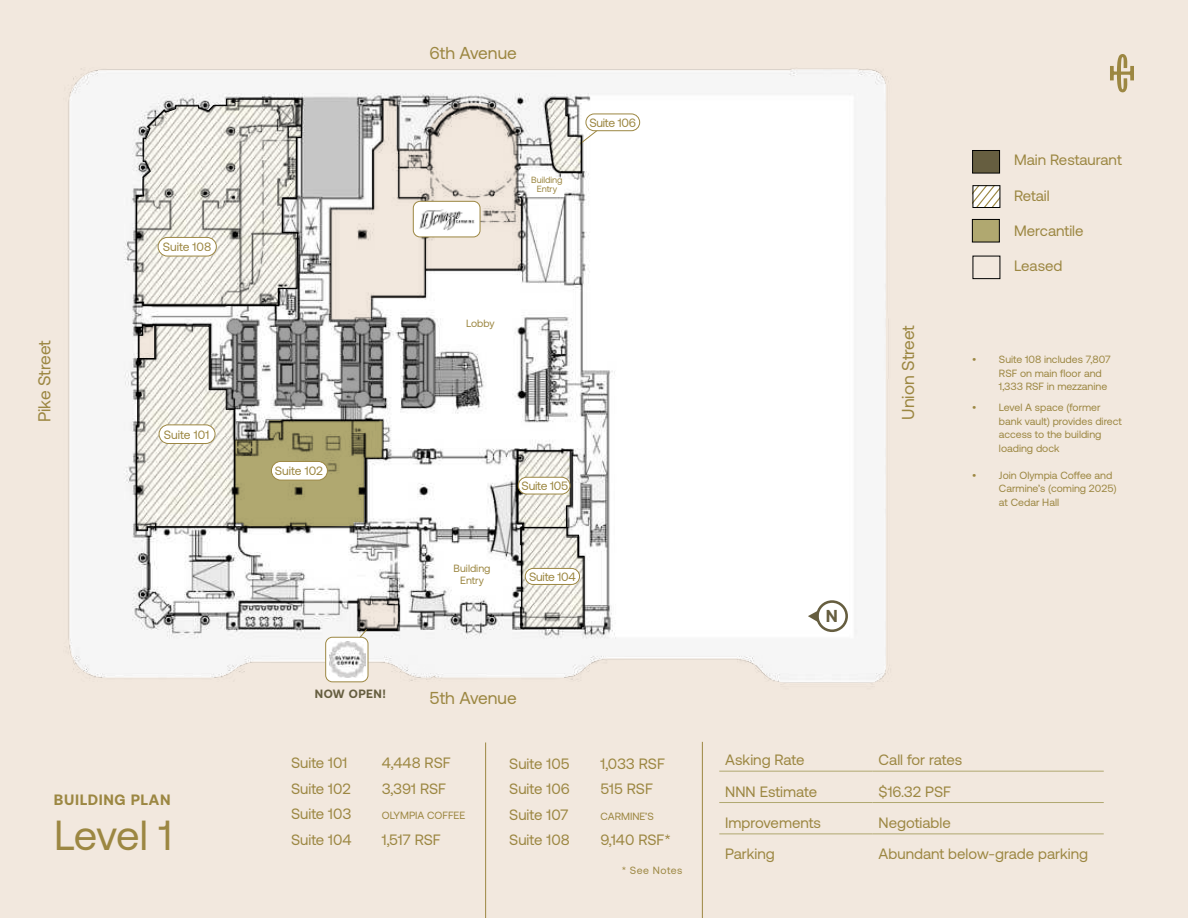
<style>
.page{position:relative;width:1188px;height:918px;background:#f2e8de}
.page>*{position:absolute;margin:0;border:0;box-sizing:border-box;transform-origin:0 0}
.t1{font:42px "Aeonik";letter-spacing:-.02em;color:#9c8742}
.t2{font:17.25px "Aeonik";color:#9c8742}
.t3{font:700 17.25px "Aeonik";color:#665e40}
.t4{font:15px/25.5px "Aeonik";color:#9c8742}
.t5{font:700 15px "Aeonik";letter-spacing:.04em;color:#9c8742}
.t6{font:12.15px "Aeonik";letter-spacing:-.015em;color:#9c8742}
.t7{font:700 12px "Aeonik";letter-spacing:.04em;color:#665e40}
.t8{font:10.5px/13.5px "Aeonik";color:#9c8742}
.t9{font:10.5px "Aeonik";letter-spacing:.05em;color:#9c8742}
.t10{font:9px/9px "Aeonik";color:#9c8742;text-align:center}
</style>
<div class="page">
<img style="left:68px;top:68px;width:821px;height:616px">
<div style="left:972px;top:219px;width:27px;height:23px;background:#b0a870"></div>
<div style="left:972px;top:219px;width:28px;height:23px;border:1px solid #000"></div>
<hr style="left:719px;top:771px;width:154px;height:1px;background:#b0a870">
<hr style="left:873px;top:771px;width:231px;height:1px;background:#b0a870">
<hr style="left:719px;top:802px;width:154px;height:1px;background:#b0a870">
<hr style="left:873px;top:802px;width:231px;height:1px;background:#b0a870">
<hr style="left:719px;top:834px;width:154px;height:1px;background:#b0a870">
<hr style="left:873px;top:834px;width:231px;height:1px;background:#b0a870">
<svg style="left:975px;top:187px;width:23px;height:19px"></svg>
<div style="left:973px;top:185px;width:27px;height:23px;border:1px solid #000"></div>
<div style="left:973px;top:150px;width:27px;height:23px;background:#665e40"></div>
<div style="left:972px;top:150px;width:28px;height:23px;border:1px solid #000"></div>
<div style="left:586px;top:114px;width:54px;height:17px;background:#fff;border-radius:8px"></div>
<div style="left:586px;top:114px;width:54px;height:17px;border:1px solid #9c8742;border-radius:8px"></div>
<div style="left:326px;top:637px;width:42px;height:45px;background:#fff;border-radius:7px"></div>
<div style="left:325px;top:637px;width:43px;height:45px;border:1px solid #9c8742;border-radius:7px"></div>
<svg style="left:808px;top:610px;width:9px;height:12px"></svg>
<div style="left:816px;top:600px;width:32px;height:32px;border:3px solid #665e40;border-radius:50%"></div>
<svg style="left:1110px;top:54px;width:24px;height:38px"></svg>
<hr style="left:485px;top:742px;width:1px;height:176px;background:#9c8742">
<hr style="left:702px;top:742px;width:1px;height:176px;background:#9c8742">
<div style="left:973px;top:256px;width:27px;height:23px;border:1px solid #000"></div>
<svg style="left:135px;top:98px;width:465px;height:543px"></svg>
<img style="left:329px;top:641px;width:36px;height:37px">
<div style="left:413px;top:201px;width:67px;height:36px;background:#fff;border-radius:7px"></div>
<div style="left:413px;top:201px;width:67px;height:36px;border:1px solid #9c8742;border-radius:7px"></div>
<img style="left:419px;top:209px;width:56px;height:22px">
<p class="t2" style="left:35px;top:422px;width:84px;rotate:-90deg">Pike Street</p>
<p class="t6" style="left:163px;top:240px;width:50px">Suite 108</p>
<p class="t6" style="left:164px;top:428px;width:47px">Suite 101</p>
<p class="t5" style="left:54px;top:791px;width:118px">BUILDING PLAN</p>
<h1 class="t1" style="left:54px;top:812px;width:120px">Level 1</h1>
<p class="t2" style="left:429px;top:43px;width:89px">6th Avenue</p>
<p class="t10" style="left:531px;top:175px;width:33px">Building<br>Entry</p>
<p class="t6" style="left:589px;top:116px;width:48px">Suite 106</p>
<p class="t8" style="left:466px;top:316px;width:30px">Lobby</p>
<p class="t6" style="left:275px;top:465px;width:50px">Suite 102</p>
<p class="t7" style="left:315px;top:686px;width:73px">NOW OPEN!</p>
<p class="t8" style="left:454px;top:563px;width:38px;line-height:12px;text-align:center">Building<br>Entry</p>
<p class="t6" style="left:522px;top:479px;width:48px">Suite 105</p>
<p class="t6" style="left:529px;top:570px;width:48px">Suite 104</p>
<p class="t2" style="left:430px;top:688px;width:89px">5th Avenue</p>
<p class="t4" style="left:291px;top:750px;width:62px">Suite 101<br>Suite 102<br>Suite 103<br>Suite 104</p>
<p class="t4" style="left:382px;top:750px;width:70px">4,448 RSF<br>3,391 RSF</p>
<p class="t8" style="left:382px;top:809px;width:85px">OLYMPIA COFFEE</p>
<p class="t4" style="left:382px;top:827px;width:60px">1,517 RSF</p>
<p class="t4" style="left:509px;top:751px;width:62px;text-align:justify">Suite 105<br>Suite 106<br>Suite 107<br>Suite 108</p>
<p class="t4" style="left:601px;top:751px;width:66px">1,033 RSF<br>515 RSF</p>
<p class="t8" style="left:601px;top:809px;width:55px">CARMINE’S</p>
<p class="t4" style="left:601px;top:827px;width:72px">9,140 RSF*</p>
<p class="t9" style="left:622px;top:864px;width:62px">* See Notes</p>
<p class="t3" style="left:826px;top:606px;width:14px">N</p>
<p class="t2" style="left:898px;top:420px;width:96px;rotate:-90deg">Union Street</p>
<p class="t4" style="left:1014px;top:147px;width:109px">Main Restaurant</p>
<p class="t4" style="left:1014px;top:183px;width:37px">Retail</p>
<p class="t4" style="left:1014px;top:218px;width:71px">Mercantile</p>
<p class="t4" style="left:1014px;top:253px;width:50px">Leased</p>
<p class="t8" style="left:999px;top:353px;width:113px;text-indent:-27px">• Suite 108 includes 7,807<br>RSF on main floor and<br>1,333 RSF in mezzanine</p>
<p class="t8" style="left:999px;top:401px;width:124px;text-indent:-27px">• Level A space (former bank vault) provides direct access to the building loading dock</p>
<p class="t8" style="left:999px;top:468px;width:119px;text-indent:-27px">• Join Olympia Coffee and<br>Carmine’s (coming 2025) at Cedar Hall</p>
<p class="t4" style="left:725px;top:747px;width:81px">Asking Rate</p>
<p class="t4" style="left:879px;top:747px;width:85px">Call for rates</p>
<p class="t4" style="left:725px;top:779px;width:94px">NNN Estimate</p>
<p class="t4" style="left:879px;top:779px;width:74px">$16.32 PSF</p>
<p class="t4" style="left:725px;top:810px;width:97px">Improvements</p>
<p class="t4" style="left:879px;top:810px;width:74px">Negotiable</p>
<p class="t4" style="left:725px;top:841px;width:51px">Parking</p>
<p class="t4" style="left:879px;top:841px;width:211px">Abundant below-grade parking</p>
</div>
